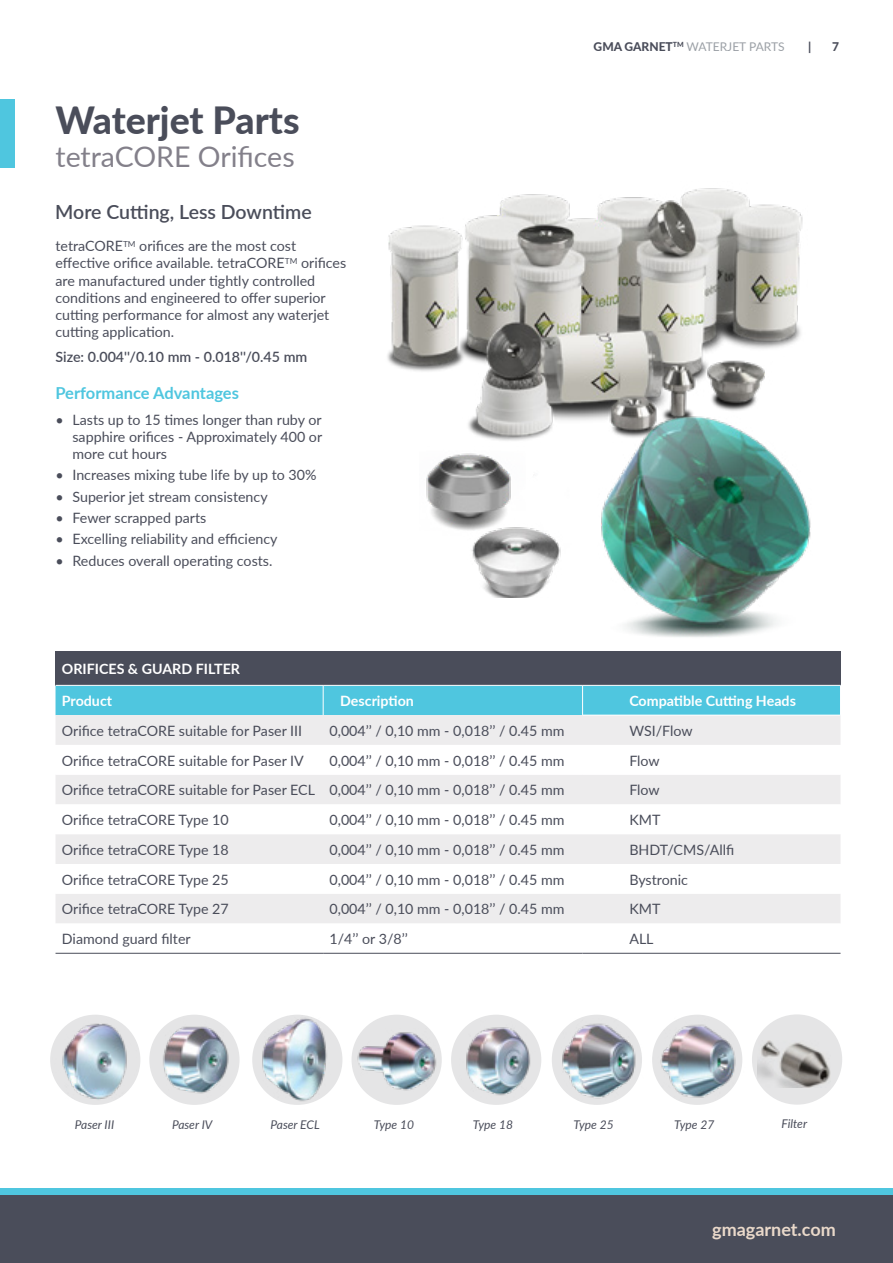
<style>
.page{position:relative;width:893px;height:1263px;background:#fff}
.page>*{position:absolute;margin:0;border:0;box-sizing:border-box;transform-origin:0 0}
.t1{font:800 37.5px "Lato";color:#4a4d5a}
.t2{font:28.5px "Lato";color:#83808a}
.t3{font:600 19.5px "Lato";color:#4a4d5a}
.t4{font:700 18px "Lato";color:#ead9ca}
.t5{font:700 16.5px "Lato";color:#4fc6df}
.t6{font:14.25px/17.1px "Lato";color:#4a4d5a}
.t7{font:700 14.25px "Lato";color:#fff}
.t8{font:600 14.25px "Lato";color:#4a4d5a}
.t9{font:italic 12px "Lato";color:#4a4d5a}
.t10{font:12px "Lato";color:#9ba0a6}
.t11{font:800 12px "Lato";color:#4a4d5a}
.s1{font-weight:800;color:#4a4d5a}
</style>
<div class="page">
<div style="left:0;top:1188px;width:893px;height:19px;background:#4fc6df"></div>
<div style="left:0;top:1195px;width:893px;height:68px;background:#4a4d5a"></div>
<div style="left:56px;top:651px;width:784px;height:34px;background:#4a4d5a"></div>
<div style="left:56px;top:686px;width:784px;height:29px;background:#4fc6df"></div>
<div style="left:56px;top:715px;width:784px;height:30px;background:#edeced"></div>
<svg style="left:56px;top:775px;width:784px;height:178px;fill:#f3f2f3"></svg>
<hr style="left:323px;top:685px;width:1px;height:30px;background:#fff">
<hr style="left:582px;top:685px;width:1px;height:30px;background:#fff">
<hr style="left:582px;top:715px;width:259px;height:1px;background:#fff">
<hr style="left:56px;top:953px;width:267px;height:1px;background:#4a4d5a">
<hr style="left:323px;top:953px;width:260px;height:1px;background:#4a4d5a">
<hr style="left:583px;top:953px;width:257px;height:1px;background:#4a4d5a">
<div style="left:50px;top:1015px;width:90px;height:90px;background:#e5e5e6;border-radius:50%"></div>
<div style="left:149px;top:1015px;width:91px;height:90px;background:#e5e5e6;border-radius:50%"></div>
<div style="left:352px;top:1015px;width:90px;height:90px;background:#e5e5e6;border-radius:50%"></div>
<img style="left:52px;top:1016px;width:84px;height:85px">
<img style="left:152px;top:1018px;width:79px;height:81px">
<img style="left:252px;top:1015px;width:88px;height:90px">
<img style="left:351px;top:1029px;width:88px;height:62px">
<div style="left:451px;top:1015px;width:90px;height:90px;background:#e5e5e6;border-radius:50%"></div>
<img style="left:458px;top:1020px;width:83px;height:79px">
<img style="left:652px;top:1016px;width:90px;height:89px">
<img style="left:552px;top:1019px;width:90px;height:86px">
<div style="left:752px;top:1014px;width:90px;height:91px;background:#e5e5e6;border-radius:50%"></div>
<img style="left:757px;top:1041px;width:74px;height:46px">
<img style="left:387px;top:188px;width:416px;height:253px">
<img style="left:574px;top:391px;width:237px;height:246px">
<img style="left:426px;top:446px;width:248px;height:152px">
<div style="left:0;top:99px;width:14px;height:68px;background:#4fc6df"></div>
<h1 class="t1" style="left:56px;top:93px;width:246px">Waterjet Parts</h1>
<h2 class="t2" style="left:56px;top:136px;width:241px">tetraCORE Orifices</h2>
<h3 class="t3" style="left:55px;top:198px;width:258px">More Cutting, Less Downtime</h3>
<p class="t6" style="left:55px;top:237px;width:292px">tetraCORE<sup>TM</sup> orifices are the most cost effective orifice available. tetraCORE<sup>TM</sup> orifices are manufactured under tightly controlled conditions and engineered to offer superior cutting performance for almost any waterjet cutting application.</p>
<p class="t8" style="left:55px;top:347px;width:253px">Size: 0.004''/0.10 mm - 0.018''/0.45 mm</p>
<p class="t5" style="left:55px;top:381px;width:185px">Performance Advantages</p>
<p class="t6" style="left:72px;top:410px;width:251px;text-align:justify;text-indent:-17px">• Lasts up to 15 times longer than ruby or sapphire orifices - Approximately 400 or more cut hours</p>
<p class="t6" style="left:55px;top:466px;width:263px">• Increases mixing tube life by up to 30%</p>
<p class="t6" style="left:55px;top:487px;width:214px">• Superior jet stream consistency</p>
<p class="t6" style="left:55px;top:509px;width:152px">• Fewer scrapped parts</p>
<p class="t6" style="left:55px;top:530px;width:224px">• Excelling reliability and efficiency</p>
<p class="t6" style="left:55px;top:551px;width:219px">• Reduces overall operating costs.</p>
<p class="t10" style="left:594px;top:38px;width:192px"><span class="s1">GMA GARNET</span><sup>TM</sup> WATERJET PARTS</p>
<p class="t11" style="left:808px;top:38px;width:5px">|</p>
<p class="t11" style="left:832px;top:38px;width:8px">7</p>
<p class="t7" style="left:62px;top:658px;width:180px">ORIFICES &amp; GUARD FILTER</p>
<p class="t7" style="left:62px;top:690px;width:52px">Product</p>
<p class="t7" style="left:340px;top:690px;width:75px">Description</p>
<p class="t7" style="left:629px;top:690px;width:168px">Compatible Cutting Heads</p>
<p class="t6" style="left:62px;top:721px;width:242px">Orifice tetraCORE suitable for Paser III</p>
<p class="t6" style="left:330px;top:721px;width:236px">0,004’’ / 0,10 mm - 0,018’’ / 0.45 mm</p>
<p class="t6" style="left:629px;top:721px;width:65px">WSI/Flow</p>
<p class="t6" style="left:62px;top:751px;width:243px">Orifice tetraCORE suitable for Paser IV</p>
<p class="t6" style="left:330px;top:751px;width:236px">0,004’’ / 0,10 mm - 0,018’’ / 0.45 mm</p>
<p class="t6" style="left:629px;top:751px;width:32px">Flow</p>
<p class="t6" style="left:62px;top:781px;width:504px">Orifice tetraCORE suitable for Paser ECL 0,004’’ / 0,10 mm - 0,018’’ / 0.45 mm</p>
<p class="t6" style="left:629px;top:781px;width:32px">Flow</p>
<p class="t6" style="left:62px;top:811px;width:168px">Orifice tetraCORE Type 10</p>
<p class="t6" style="left:330px;top:811px;width:236px">0,004’’ / 0,10 mm - 0,018’’ / 0.45 mm</p>
<p class="t6" style="left:629px;top:811px;width:33px">KMT</p>
<p class="t6" style="left:62px;top:840px;width:168px">Orifice tetraCORE Type 18</p>
<p class="t6" style="left:330px;top:840px;width:236px">0,004’’ / 0,10 mm - 0,018’’ / 0.45 mm</p>
<p class="t6" style="left:629px;top:840px;width:106px">BHDT/CMS/Allfi</p>
<p class="t6" style="left:62px;top:870px;width:168px">Orifice tetraCORE Type 25</p>
<p class="t6" style="left:330px;top:870px;width:236px">0,004’’ / 0,10 mm - 0,018’’ / 0.45 mm</p>
<p class="t6" style="left:629px;top:870px;width:60px">Bystronic</p>
<p class="t6" style="left:62px;top:900px;width:168px">Orifice tetraCORE Type 27</p>
<p class="t6" style="left:330px;top:900px;width:236px">0,004’’ / 0,10 mm - 0,018’’ / 0.45 mm</p>
<p class="t6" style="left:629px;top:900px;width:33px">KMT</p>
<p class="t6" style="left:62px;top:930px;width:130px">Diamond guard filter</p>
<p class="t6" style="left:330px;top:930px;width:80px">1/4’’ or 3/8’’</p>
<p class="t6" style="left:629px;top:930px;width:26px">ALL</p>
<p class="t9" style="left:75px;top:1116px;width:41px">Paser III</p>
<p class="t9" style="left:172px;top:1116px;width:42px">Paser IV</p>
<p class="t9" style="left:271px;top:1116px;width:51px">Paser ECL</p>
<p class="t9" style="left:374px;top:1116px;width:42px">Type 10</p>
<p class="t9" style="left:473px;top:1116px;width:42px">Type 18</p>
<p class="t9" style="left:574px;top:1116px;width:42px">Type 25</p>
<p class="t9" style="left:674px;top:1116px;width:42px">Type 27</p>
<p class="t9" style="left:781px;top:1115px;width:27px">Filter</p>
<p class="t4" style="left:712px;top:1216px;width:125px">gmagarnet.com</p>
</div>
